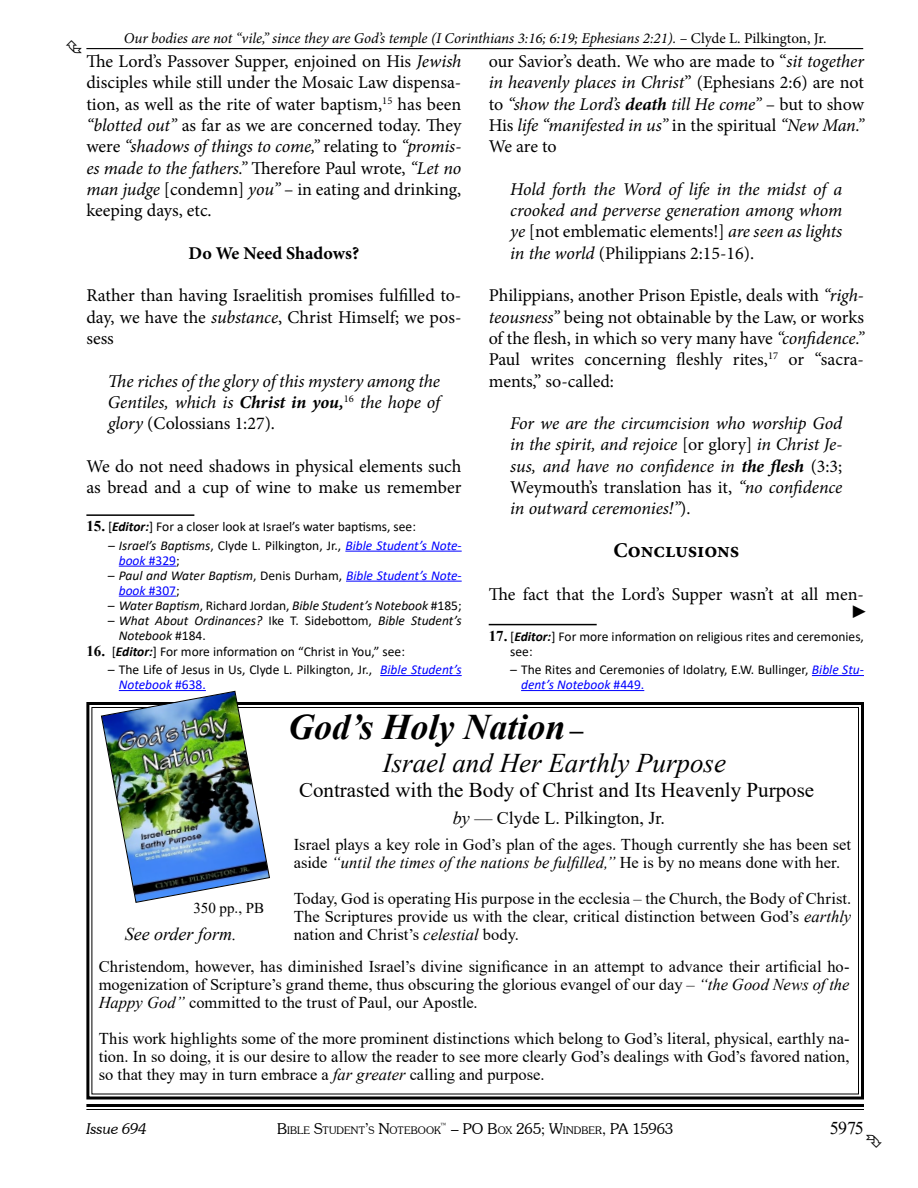
<style>
.page{position:relative;width:918px;height:1188px;background:#fff}
.page>*{position:absolute;margin:0;border:0;box-sizing:border-box;transform-origin:0 0}
.t1{font:italic 700 36px "Times New Roman";color:#000}
.t2{font:italic 27px "Times New Roman";color:#000}
.t3{font:21px "Times New Roman";color:#000}
.t4{font:700 21px "Minion Pro";color:#000}
.t5{font:18px/21.3px "Minion Pro";color:#000;text-align:justify}
.t6{font:italic 18px/21.3px "Minion Pro";letter-spacing:-.005em;color:#000;text-align:justify}
.t7{font:18px "Times New Roman";color:#000}
.t8{font:700 18px "Minion Pro";letter-spacing:-.015em;color:#000}
.t9{font:italic 18px "Times New Roman";color:#000}
.t10{font:16.5px/18px "Times New Roman";color:#000;text-align:justify}
.t11{font:italic 15px "Minion Pro";letter-spacing:-.005em;color:#000}
.t12{font:300 15px "Souvenir IT Cby BT";color:#000}
.t13{font:15px "Times New Roman";color:#000}
.t14{font:italic 300 15px "Souvenir IT Cby BT";color:#000}
.t15{font:13.5px/15px "Calibri";color:#000}
.t16{font:italic 13.5px/15px "Calibri";color:#000}
.t17{font:italic 13.5px/15px "Calibri";color:#00f}
.t18{font:300 10.5px "Souvenir IT Cby BT";letter-spacing:.015em;color:#000}
.t19{font:300 8.7px "Souvenir IT Cby BT";color:#000}
.s1{font-style:normal}
.s2{font-style:italic}
.s3{font-weight:700;font-style:italic}
.s4{font-weight:700}
.s5{font-family:"Times New Roman";font-weight:700;font-size:15px}
.s6{font-style:italic;color:#00f}
.s7{color:#00f}
.s8{font-size:27px}
.s9{color:#000}
.s10{font-style:normal;color:#000}
.s11{font-size:15px}
.s12{font-size:10.5px}
</style>
<div class="page">
<hr style="left:86px;top:1104px;width:778px;height:3px;background:#000">
<hr style="left:86px;top:1109px;width:778px;height:1px;background:#000">
<hr style="left:86px;top:48px;width:777px;height:1px;background:#000">
<hr style="left:86px;top:514px;width:108px;height:2px;background:#000">
<hr style="left:345px;top:551px;width:117px;height:1px;background:#00f">
<hr style="left:119px;top:566px;width:57px;height:1px;background:#00f">
<hr style="left:346px;top:581px;width:116px;height:1px;background:#00f">
<hr style="left:119px;top:596px;width:57px;height:1px;background:#00f">
<hr style="left:380px;top:675px;width:82px;height:1px;background:#00f">
<hr style="left:119px;top:690px;width:87px;height:1px;background:#00f">
<hr style="left:489px;top:624px;width:108px;height:1px;background:#000">
<hr style="left:812px;top:675px;width:52px;height:1px;background:#00f">
<hr style="left:521px;top:690px;width:123px;height:1px;background:#00f">
<svg style="left:86px;top:702px;width:778px;height:398px"></svg>
<img style="left:101px;top:691px;width:169px;height:212px">
<p class="t11" style="left:124px;top:28px;width:704px">Our bodies are not “vile,” since they are God’s temple (I Corinthians 3:16; 6:19; Ephesians 2:21). <span class="s1">– Clyde L. Pilkington, Jr.</span></p>
<p class="t5" style="left:489px;top:51px;width:377px">our Savior’s death. We who are made to “<span class="s2">sit together in heavenly places in Christ</span>” (Ephesians 2:6) are not to <span class="s2">“show the Lord’s</span> <span class="s3">death</span> <span class="s2">till He come”</span> – but to show His <span class="s2">life “manifested in us”</span> in the spiritual <span class="s2">“New Man.” </span>We are to</p>
<p class="t6" style="left:510px;top:178px;width:334px">Hold forth the Word of life in the midst of a crooked and perverse generation among whom ye <span class="s1">[not emblematic elements!]</span> are seen as lights in the world <span class="s1">(Philippians 2:15-16).</span></p>
<p class="t5" style="left:489px;top:285px;width:377px">Philippians, another Prison Epistle, deals with <span class="s2">“righ&shy;teousness”</span> being not obtainable by the Law, or works of the flesh, in which so very many have <span class="s2">“confidence.” </span>Paul writes concerning fleshly rites,<sup>17</sup> or “sacra&shy;ments,” so-called:</p>
<p class="t6" style="left:510px;top:413px;width:334px">For we are the circumcision who worship God in the spirit, and rejoice <span class="s1">[or glory]</span> in Christ Je&shy;sus, and have no confidence in <span class="s4">the flesh</span> <span class="s1">(3:3; Weymouth’s translation has it,</span> “no confidence in outward ceremonies!”<span class="s1">).</span></p>
<p class="t4" style="left:613px;top:535px;width:127px">Conclusions</p>
<p class="t5" style="left:489px;top:583px;width:377px">The fact that the Lord’s Supper wasn’t at all men-</p>
<p class="t15" style="left:510px;top:628px;width:355px;text-indent:-22px"><span class="s5">17.</span> [<span class="s3">Editor:</span>] For more information on religious rites and ceremonies, see:</p>
<p class="t15" style="left:521px;top:662px;width:344px;text-indent:-11px"><span class="s2">–</span> The Rites and Ceremonies of Idolatry, E.W. Bullinger, <span class="s6">Bible Stu&shy;dent’s Notebook</span> <span class="s7">#449.</span></p>
<h1 class="t1" style="left:288px;top:702px;width:297px">God’s Holy Nation <span class="s8">–</span></h1>
<h2 class="t2" style="left:383px;top:744px;width:345px">Israel and Her Earthly Purpose</h2>
<p class="t3" style="left:299px;top:775px;width:517px">Contrasted with the Body of Christ and Its Heavenly Purpose</p>
<p class="t7" style="left:453px;top:806px;width:214px"><span class="s2">by</span> — Clyde L. Pilkington, Jr.</p>
<p class="t10" style="left:294px;top:835px;width:559px">Israel plays a key role in God’s plan of the ages. Though currently she has been set aside <span class="s2">“until the times of the nations be fulfilled,”</span> He is by no means done with her.</p>
<p class="t10" style="left:294px;top:889px;width:559px">Today, God is operating His purpose in the ecclesia – the Church, the Body of Christ.<br>The Scriptures provide us with the clear, critical distinction between God’s <span class="s2">earthly </span>nation and Christ’s <span class="s2">celestial</span> body.</p>
<p class="t10" style="left:99px;top:957px;width:752px">Christendom, however, has diminished Israel’s divine significance in an attempt to advance their artificial ho&shy;mogenization of Scripture’s grand theme, thus obscuring the glorious evangel of our day – <span class="s2">“the Good News of the Happy God”</span> committed to the trust of Paul, our Apostle.</p>
<p class="t10" style="left:99px;top:1029px;width:752px">This work highlights some of the more prominent distinctions which belong to God’s literal, physical, earthly na&shy;tion. In so doing, it is our desire to allow the reader to see more clearly God’s dealings with God’s favored nation, so that they may in turn embrace a <span class="s2">far greater</span> calling and purpose.</p>
<p class="t5" style="left:86px;top:51px;width:377px">The Lord’s Passover Supper, enjoined on His <span class="s2">Jewish </span>disciples while still under the Mosaic Law dispensa&shy;tion, as well as the rite of water baptism,<sup>15</sup> has been <span class="s2">“blotted out”</span> as far as we are concerned today. They were <span class="s2">“shadows of things to come,”</span> relating to <span class="s2">“promis&shy;es made to the fathers.”</span> Therefore Paul wrote, <span class="s2">“Let no man judge</span> [condemn] <span class="s2">you”</span> – in eating and drinking, keeping days, etc.</p>
<p class="t8" style="left:189px;top:240px;width:172px">Do We Need Shadows?</p>
<p class="t5" style="left:86px;top:285px;width:377px">Rather than having Israelitish promises fulfilled to&shy;day, we have the <span class="s2">substance</span>, Christ Himself; we pos&shy;sess</p>
<p class="t6" style="left:108px;top:370px;width:334px">The riches of the glory of this mystery among the Gentiles, which is <span class="s4">Christ in you,</span><sup>16</sup> the hope of glory <span class="s1">(Colossians 1:27).</span></p>
<p class="t5" style="left:86px;top:455px;width:377px">We do not need shadows in physical elements such as bread and a cup of wine to make us remember</p>
<p class="t15" style="left:86px;top:519px;width:331px"><span class="s5">15.</span> [<span class="s3">Editor:</span>] For a closer look at Israel’s water baptisms, see:</p>
<p class="t15" style="left:119px;top:537px;width:344px;text-indent:-11px"><span class="s2">– Israel’s Baptisms</span>, Clyde L. Pilkington, Jr., <span class="s6">Bible Student’s Note&shy;book</span> <span class="s7">#329</span>;</p>
<p class="t17" style="left:119px;top:567px;width:344px;text-indent:-11px"><span class="s9">– Paul and Water Baptism</span><span class="s10">, Denis Durham,</span> Bible Student’s Note&shy;book <span class="s1">#307</span><span class="s10">;</span></p>
<p class="t16" style="left:108px;top:597px;width:355px">– Water Baptism<span class="s1">, Richard Jordan,</span> Bible Student’s Notebook <span class="s1">#185;</span></p>
<p class="t16" style="left:119px;top:612px;width:344px;text-indent:-11px">– What About Ordinances? <span class="s1">Ike T. Sidebottom,</span> Bible Student’s<br>Notebook <span class="s1">#184.</span></p>
<p class="t15" style="left:86px;top:643px;width:320px"><span class="s5">16.</span> [<span class="s3">Editor:</span>] For more information on “Christ in You,” see:</p>
<p class="t15" style="left:119px;top:662px;width:344px;text-indent:-11px"><span class="s2">–</span> The Life of Jesus in Us, Clyde L. Pilkington, Jr., <span class="s6">Bible Student’s<br>Notebook</span> <span class="s7">#638.</span></p>
<p class="t7" style="left:850px;top:599px;width:19px">►</p>
<p class="t13" style="left:193px;top:897px;width:72px">350 pp., PB</p>
<p class="t9" style="left:125px;top:921px;width:113px">See order form.</p>
<p class="t18" style="left:277px;top:1124px;width:165px"><span class="s11">B</span>IBLE <span class="s11">S</span>TUDENT<span class="s11">’</span>S <span class="s11">N</span>OTEBOOK</p>
<p class="t7" style="left:830px;top:1115px;width:36px">5975</p>
<p class="t19" style="left:440px;top:1121px;width:9px">™</p>
<p class="t14" style="left:86px;top:1119px;width:62px">Issue 694</p>
<p class="t12" style="left:451px;top:1119px;width:224px">– PO B<span class="s12">OX</span> 265; W<span class="s12">INDBER</span>, PA 15963</p>
</div>
